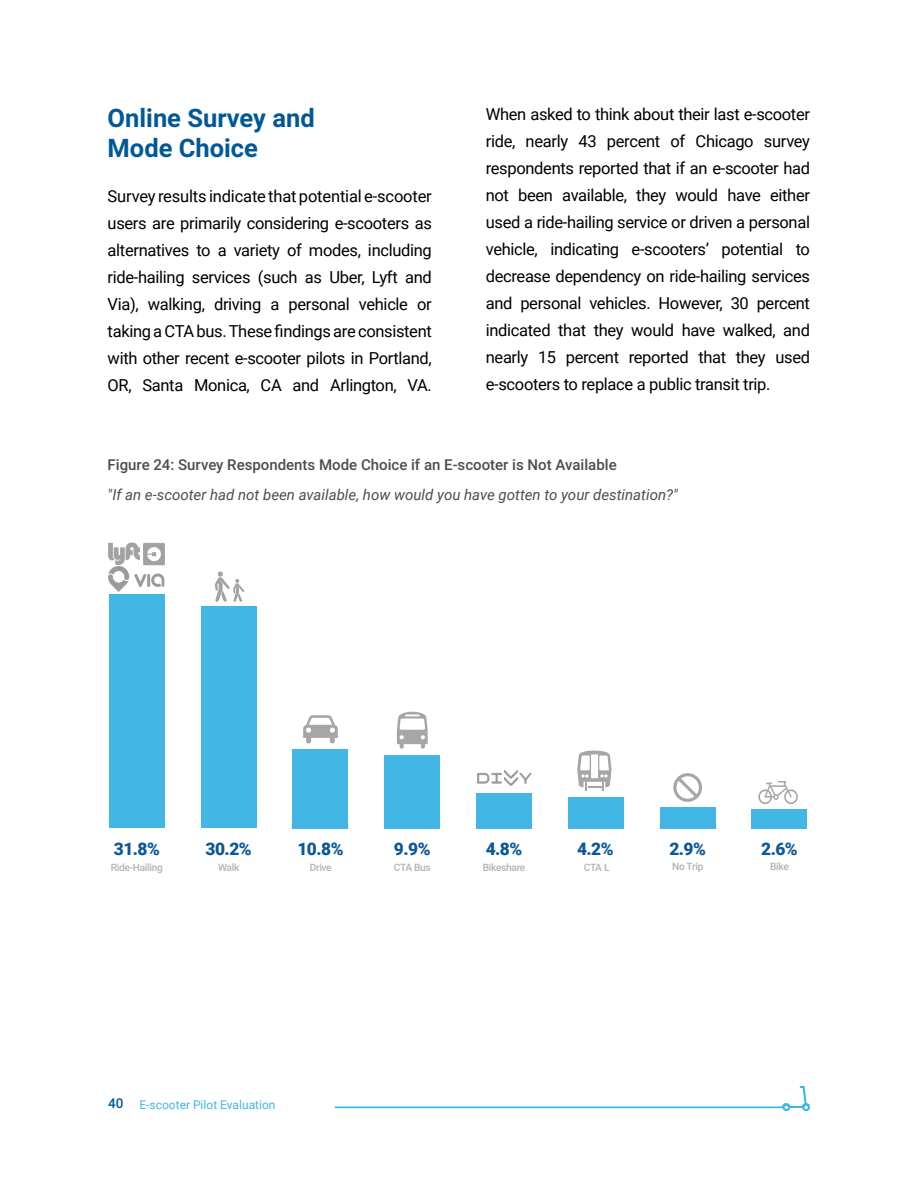
<style>
.page{position:relative;width:918px;height:1188px;background:#fff}
.page>*{position:absolute;margin:0;border:0;box-sizing:border-box;transform-origin:0 0}
.Header_2{font:700 25.5px "Roboto";color:#005899}
.t1{font:900 17.4px "Roboto";color:#0d589a}
.t2{font:16.5px/27px "Roboto";letter-spacing:-.02em;color:#000;text-align:justify}
.Figure_Header{font:italic 15px "Roboto";color:#4d4d4d}
.Figure_Header-2{font:500 15px "Roboto";color:#4d4d4d}
.t3{font:12px "Roboto";color:#41b6e6}
.t4{font:500 10.2px "Roboto";letter-spacing:-.03em;color:#b3b3b3}
.s1{font-weight:500;font-size:13.5px;color:#005899}
</style>
<div class="page">
<svg style="left:781px;top:1086px;width:29px;height:26px"></svg>
<hr style="left:335px;top:1106px;width:449px;height:2px;background:#42b7e6">
<div style="left:109px;top:595px;width:56px;height:233px;background:#42b7e6"></div>
<div style="left:201px;top:606px;width:55px;height:222px;background:#42b7e6"></div>
<div style="left:293px;top:749px;width:55px;height:79px;background:#42b7e6"></div>
<div style="left:385px;top:755px;width:55px;height:73px;background:#42b7e6"></div>
<div style="left:476px;top:793px;width:56px;height:35px;background:#42b7e6"></div>
<div style="left:568px;top:797px;width:55px;height:31px;background:#42b7e6"></div>
<div style="left:660px;top:807px;width:55px;height:21px;background:#42b7e6"></div>
<div style="left:752px;top:809px;width:55px;height:19px;background:#42b7e6"></div>
<img style="left:143px;top:542px;width:22px;height:19px">
<svg style="left:303px;top:715px;width:35px;height:28px"></svg>
<svg style="left:397px;top:712px;width:31px;height:37px"></svg>
<img style="left:109px;top:543px;width:31px;height:18px">
<svg style="left:577px;top:751px;width:35px;height:40px"></svg>
<svg style="left:673px;top:773px;width:29px;height:29px"></svg>
<svg style="left:758px;top:781px;width:40px;height:23px"></svg>
<img style="left:477px;top:770px;width:55px;height:16px">
<svg style="left:215px;top:572px;width:29px;height:30px"></svg>
<img style="left:108px;top:561px;width:57px;height:34px">
<p class="Header_2" style="left:108px;top:100px;width:209px">Online Survey and</p>
<p class="Header_2" style="left:108px;top:130px;width:152px">Mode Choice</p>
<p class="t2" style="left:108px;top:182px;width:326px">Survey results indicate that potential e-scooter users are primarily considering e-scooters as alternatives to a variety of modes, including ride-hailing services (such as Uber, Lyft and Via), walking, driving a personal vehicle or taking a CTA bus. These findings are consistent with other recent e-scooter pilots in Portland, OR, Santa Monica, CA and Arlington, VA.</p>
<p class="t2" style="left:486px;top:100px;width:326px">When asked to think about their last e-scooter ride, nearly 43 percent of Chicago survey respondents reported that if an e-scooter had not been available, they would have either used a ride-hailing service or driven a personal vehicle, indicating e-scooters’ potential to decrease dependency on ride-hailing services and personal vehicles. However, 30 percent indicated that they would have walked, and nearly 15 percent reported that they used e-scooters to replace a public transit trip.</p>
<p class="Figure_Header-2" style="left:108px;top:454px;width:511px">Figure 24: Survey Respondents Mode Choice if an E-scooter is Not Available</p>
<p class="Figure_Header" style="left:108px;top:484px;width:572px">"If an e-scooter had not been available, how would you have gotten to your destination?"</p>
<p class="t1" style="left:114px;top:836px;width:48px">31.8%</p>
<p class="t1" style="left:206px;top:836px;width:48px">30.2%</p>
<p class="t1" style="left:297px;top:836px;width:48px">10.8%</p>
<p class="t1" style="left:394px;top:836px;width:38px">9.9%</p>
<p class="t1" style="left:486px;top:836px;width:38px">4.8%</p>
<p class="t1" style="left:577px;top:836px;width:38px">4.2%</p>
<p class="t1" style="left:669px;top:836px;width:38px">2.9%</p>
<p class="t1" style="left:761px;top:836px;width:38px">2.6%</p>
<p class="t4" style="left:111px;top:860px;width:54px">Ride-Hailing</p>
<p class="t4" style="left:218px;top:860px;width:23px">Walk</p>
<p class="t4" style="left:310px;top:860px;width:24px">Drive</p>
<p class="t4" style="left:394px;top:860px;width:38px">CTA Bus</p>
<p class="t4" style="left:483px;top:860px;width:44px">Bikeshare</p>
<p class="t4" style="left:584px;top:860px;width:27px">CTA L</p>
<p class="t4" style="left:672px;top:859px;width:33px">No Trip</p>
<p class="t4" style="left:770px;top:859px;width:20px">Bike</p>
<p class="t3" style="left:108px;top:1096px;width:169px"><span class="s1">40</span> E-scooter Pilot Evaluation</p>
</div>
